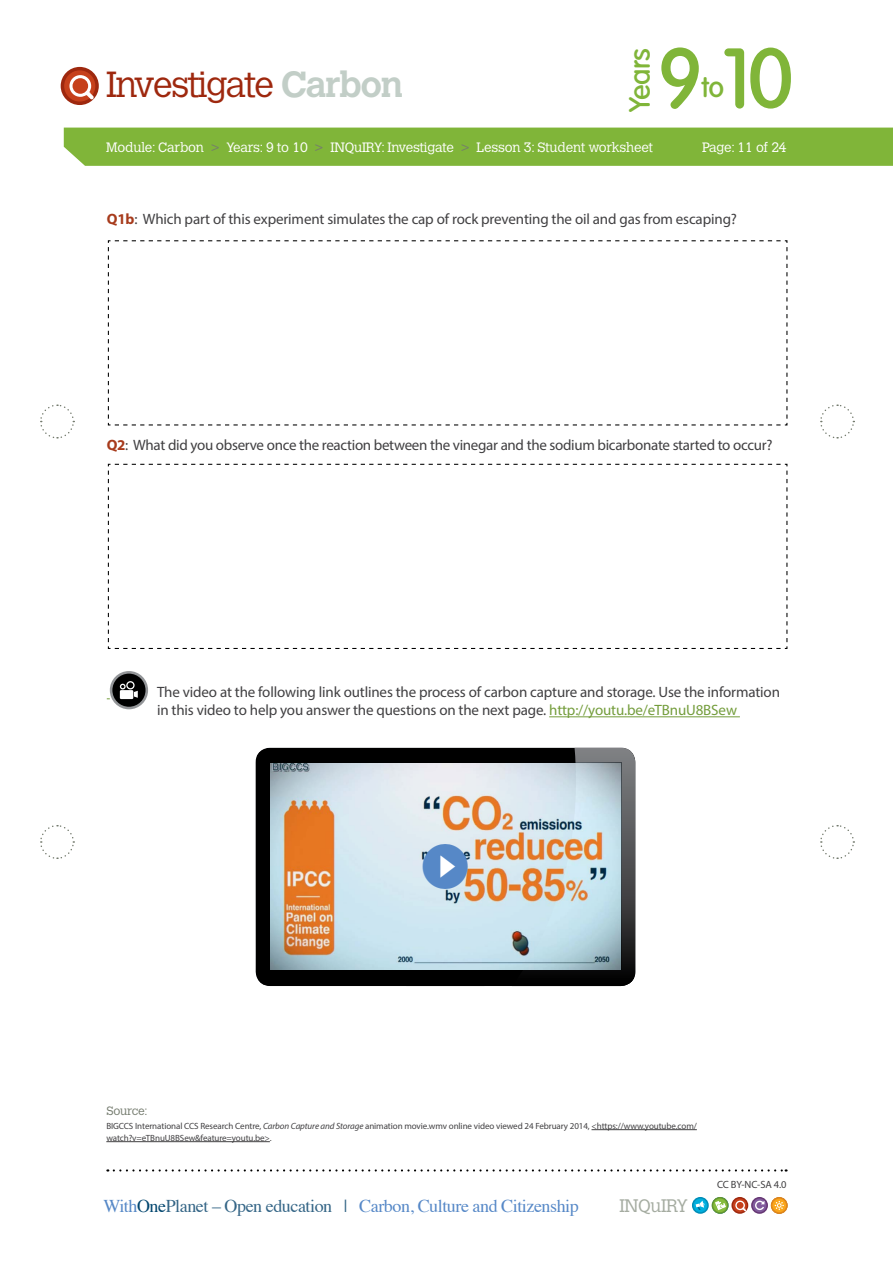
<style>
.page{position:relative;width:893px;height:1263px;background:#fff}
.page>*{position:absolute;margin:0;border:0;box-sizing:border-box;transform-origin:0 0}
.t1{font:500 82.35px "Volkswagen";color:#80b539}
.t2{font:45px "SS Symbolicons Block";color:#5688c7}
.t3{font:300 36px "Calvert";letter-spacing:-.04em;color:#9e280e}
.t4{font:500 28.5px "Volkswagen";letter-spacing:-.02em;color:#80b539}
.t5{font:18px "Times";letter-spacing:-.025em;color:#5688c7}
.t6{font:300 18px "Calvert";letter-spacing:-.02em;color:#a5aca1}
.t7{font:15px/18px "Myriad Pro";letter-spacing:-.01em;color:#414042}
.t8{font:300 13.5px "Calvert";letter-spacing:-.015em;color:#fff}
.t9{font:300 12px "Calvert";letter-spacing:-.02em;color:#747b6e}
.t10{font:10.5px "Myriad Pro";letter-spacing:-.02em;color:#414042}
.t11{font:9px/12px "Myriad Pro";letter-spacing:-.01em;color:#414042}
.s1{font-weight:700;color:#c2cec7}
.s2{color:#747b6e}
.s3{font-weight:700;color:#a73b1c}
.s4{color:#749d3c}
.s5{font-style:italic}
.s6{color:#00456e}
.s7{color:#346586}
</style>
<div class="page">
<div style="left:64px;top:128px;width:829px;height:38px;background:#80b539"></div>
<svg style="left:62px;top:69px;width:35px;height:34px"></svg>
<div style="left:61px;top:67px;width:38px;height:38px;border:3px solid #9e280e;border-radius:50%"></div>
<svg style="left:69px;top:75px;width:25px;height:24px"></svg>
<svg style="left:40px;top:404px;width:35px;height:35px"></svg>
<svg style="left:40px;top:825px;width:35px;height:34px"></svg>
<svg style="left:820px;top:404px;width:35px;height:35px"></svg>
<svg style="left:820px;top:825px;width:35px;height:34px"></svg>
<svg style="left:114px;top:1169px;width:673px;height:2px"></svg>
<svg style="left:693px;top:1198px;width:15px;height:15px"></svg>
<div style="left:692px;top:1197px;width:17px;height:17px;border:2px solid #008db7;border-radius:50%"></div>
<svg style="left:696px;top:1201px;width:8px;height:9px"></svg>
<div style="left:731px;top:1197px;width:17px;height:17px;border:2px solid #9e280e;border-radius:50%"></div>
<svg style="left:735px;top:1200px;width:11px;height:11px"></svg>
<svg style="left:772px;top:1198px;width:15px;height:15px"></svg>
<div style="left:771px;top:1197px;width:17px;height:17px;border:2px solid #e0861b;border-radius:50%"></div>
<svg style="left:775px;top:1201px;width:9px;height:9px"></svg>
<svg style="left:712px;top:1198px;width:16px;height:15px"></svg>
<div style="left:712px;top:1197px;width:16px;height:17px;border:2px solid #66952e;border-radius:50%"></div>
<svg style="left:715px;top:1201px;width:11px;height:9px"></svg>
<svg style="left:752px;top:1198px;width:15px;height:15px"></svg>
<div style="left:751px;top:1197px;width:17px;height:17px;border:2px solid #663774;border-radius:50%"></div>
<svg style="left:755px;top:1201px;width:9px;height:9px"></svg>
<hr style="left:549px;top:716px;width:191px;height:1px;background:#749d3c">
<svg style="left:111px;top:672px;width:36px;height:36px"></svg>
<div style="left:110px;top:671px;width:38px;height:38px;border:3px solid #939598;border-radius:50%"></div>
<svg style="left:120px;top:681px;width:18px;height:18px"></svg>
<div style="left:256px;top:748px;width:379px;height:238px;background:#000;border-radius:13px"></div>
<svg style="left:512px;top:748px;width:123px;height:238px"></svg>
<img style="left:270px;top:762px;width:351px;height:207px">
<hr style="left:591px;top:1129px;width:106px;height:1px;background:#414042">
<hr style="left:106px;top:1141px;width:164px;height:1px;background:#414042">
<svg style="left:107px;top:240px;width:681px;height:186px"></svg>
<svg style="left:107px;top:463px;width:681px;height:186px"></svg>
<svg style="left:423px;top:844px;width:45px;height:45px;background:#d3dde3"></svg>
<h3 class="t4" style="left:623px;top:112px;width:65px;rotate:-90deg">Years</h3>
<h1 class="t1" style="left:657px;top:30px;width:138px">9 10</h1>
<h3 class="t3" style="left:106px;top:64px;width:298px">Investigate <span class="s1">Carbon</span></h3>
<p class="t8" style="left:106px;top:139px;width:548px">Module: Carbon <span class="s2">&gt;</span> Years: 9 to 10 <span class="s2">&gt;</span> INQuIRY: Investigate <span class="s2">&gt;</span> Lesson 3: Student worksheet</p>
<h3 class="t4" style="left:701px;top:70px;width:24px">to</h3>
<p class="t8" style="left:702px;top:139px;width:86px">Page: 11 of 24</p>
<p class="t7" style="left:107px;top:210px;width:632px"><span class="s3">Q1b</span>: Which part of this experiment simulates the cap of rock preventing the oil and gas from escaping?</p>
<p class="t7" style="left:107px;top:436px;width:667px"><span class="s3">Q2</span>: What did you observe once the reaction between the vinegar and the sodium bicarbonate started to occur?</p>
<p class="t7" style="left:157px;top:683px;width:624px">The video at the following link outlines the process of carbon capture and storage. Use the information in this video to help you answer the questions on the next page. <span class="s4">http://youtu.be/eTBnuU8BSew</span></p>
<h2 class="t2" style="left:423px;top:844px;width:46px">●</h2>
<p class="t9" style="left:106px;top:1104px;width:43px">Source:</p>
<p class="t11" style="left:106px;top:1119px;width:592px">BIGCCS International CCS Research Centre, <span class="s5">Carbon Capture and Storage</span> animation movie.wmv online video viewed 24 February 2014, &lt;https://www.youtube.com/ watch?v=eTBnuU8BSew&amp;feature=youtu.be&gt;.</p>
<p class="t5" style="left:104px;top:1189px;width:477px">With<span class="s6">One</span><span class="s7">Planet – Open education |</span> Carbon, Culture and Citizenship</p>
<p class="t6" style="left:619px;top:1195px;width:70px">INQuIRY</p>
<p class="t10" style="left:717px;top:1178px;width:71px">CC BY-NC-SA 4.0</p>
</div>
